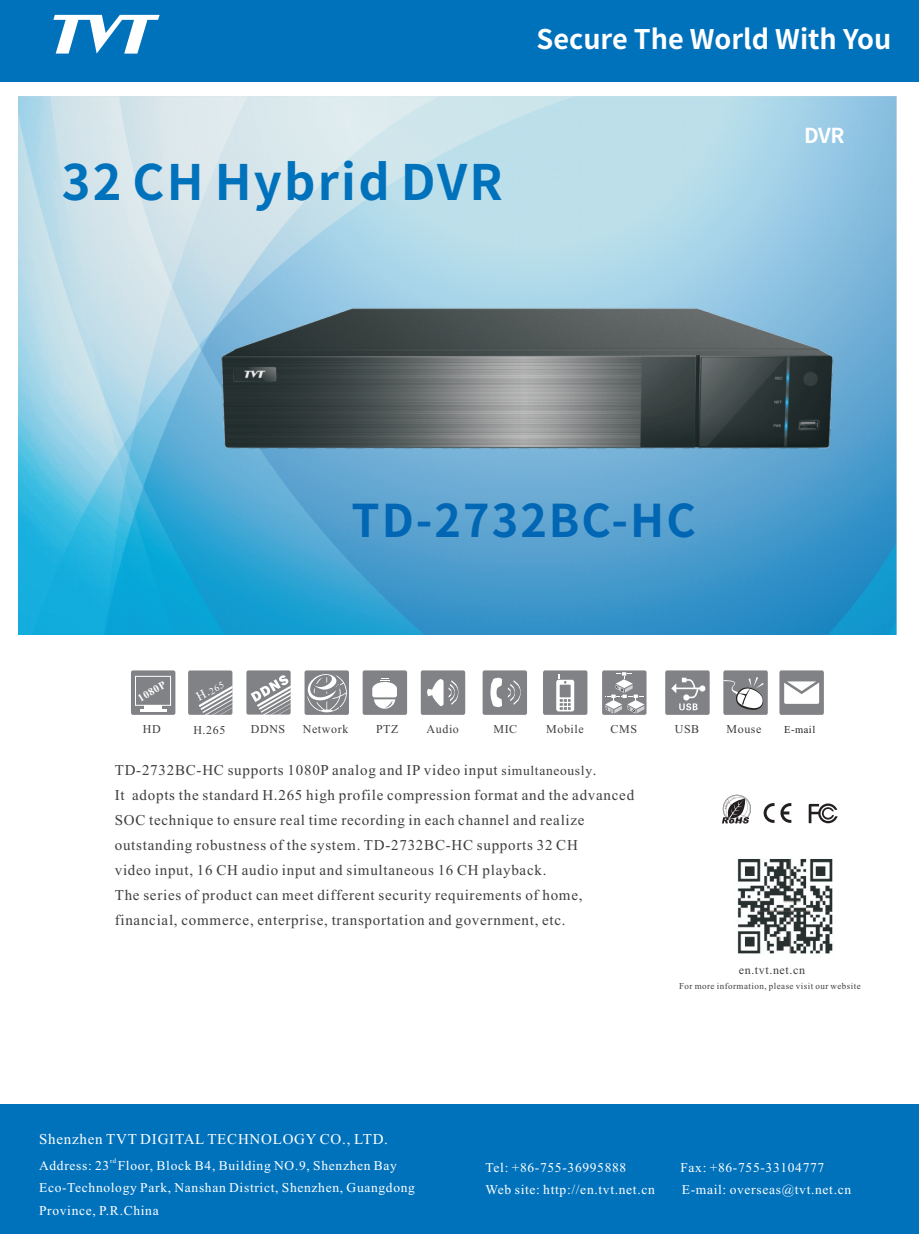
<style>
.page{position:relative;width:919px;height:1238px;background:#fff}
.page>*{position:absolute;margin:0;border:0;box-sizing:border-box;transform-origin:0 0}
.t1{font:700 48.75px "Source Han Sans CN";letter-spacing:.045em;color:#0072bc}
.t2{font:700 45px "Source Han Sans CN";letter-spacing:.045em;color:#0166b3}
.t3{font:700 27px "Source Han Sans CN";color:#fff}
.t4{font:700 20.55px "Source Han Sans CN";color:#fff}
.t5{font:15px/24.9px "Times New Roman";letter-spacing:.05em;color:#3e3e3f}
.t6{font:15px "Times New Roman";letter-spacing:.05em;color:#fff}
.t7{font:13.5px/22.5px "Times New Roman";letter-spacing:.05em;color:#fff}
.t8{font:13.5px "Times New Roman";letter-spacing:.05em;color:#3e3e3f}
.t9{font:12px "Times New Roman";letter-spacing:.05em;color:#3e3e3f}
.t10{font:700 10.8px "Times New Roman";color:#fff}
.t11{font:10.5px "Times New Roman";color:#231f20}
.t12{font:9.75px "Times New Roman";color:#fff}
.t13{font:9px "Times New Roman";letter-spacing:.05em;color:#3e3e3f}
.t14{font:6.75px "Times New Roman";color:#fff}
.s1{font-size:12.9px}
</style>
<div class="page">
<svg style="left:722px;top:794px;width:29px;height:29px"></svg>
<svg style="left:808px;top:803px;width:29px;height:20px"></svg>
<svg style="left:763px;top:803px;width:28px;height:19px"></svg>
<div style="left:0;top:0;width:918px;height:81px;background:#0072bc"></div>
<div style="left:0;top:1104px;width:918px;height:129px;background:#0072bc"></div>
<svg style="left:53px;top:15px;width:107px;height:39px"></svg>
<img style="left:737px;top:859px;width:96px;height:95px">
<img style="left:19px;top:97px;width:877px;height:537px">
<img style="left:160px;top:216px;width:721px;height:300px">
<div style="left:543px;top:670px;width:44px;height:44px;background:#808285;border-radius:2px"></div>
<svg style="left:556px;top:679px;width:18px;height:32px"></svg>
<div style="left:559px;top:684px;width:11px;height:13px;background:#808285"></div>
<svg style="left:559px;top:698px;width:11px;height:12px"></svg>
<svg style="left:558px;top:674px;width:8px;height:9px"></svg>
<div style="left:482px;top:670px;width:45px;height:44px;background:#808285;border-radius:2px"></div>
<svg style="left:490px;top:678px;width:30px;height:29px"></svg>
<div style="left:602px;top:670px;width:44px;height:44px;background:#808285;border-radius:2px"></div>
<svg style="left:605px;top:672px;width:39px;height:41px"></svg>
<div style="left:665px;top:670px;width:44px;height:44px;background:#808285;border-radius:2px"></div>
<svg style="left:671px;top:677px;width:34px;height:33px"></svg>
<div style="left:723px;top:670px;width:44px;height:44px;background:#808285;border-radius:2px"></div>
<svg style="left:723px;top:677px;width:41px;height:33px"></svg>
<div style="left:304px;top:670px;width:45px;height:44px;background:#808285;border-radius:2px"></div>
<svg style="left:304px;top:671px;width:43px;height:41px"></svg>
<div style="left:246px;top:670px;width:44px;height:44px;background:#808285;border-radius:2px"></div>
<svg style="left:250px;top:675px;width:41px;height:39px"></svg>
<div style="left:421px;top:670px;width:44px;height:44px;background:#808285;border-radius:2px"></div>
<svg style="left:427px;top:679px;width:31px;height:27px"></svg>
<div style="left:362px;top:670px;width:45px;height:44px;background:#808285;border-radius:2px"></div>
<svg style="left:372px;top:678px;width:25px;height:30px"></svg>
<div style="left:131px;top:670px;width:44px;height:44px;background:#808285;border-radius:2px"></div>
<div style="left:135px;top:676px;width:36px;height:29px;border:1px solid #fff"></div>
<hr style="left:144px;top:705px;width:17px;height:3px;background:#fff">
<hr style="left:140px;top:709px;width:26px;height:3px;background:#fff">
<div style="left:779px;top:670px;width:44px;height:44px;background:#808285;border-radius:2px"></div>
<svg style="left:784px;top:681px;width:35px;height:22px"></svg>
<div style="left:188px;top:670px;width:44px;height:44px;background:#808285;border-radius:2px"></div>
<svg style="left:198px;top:685px;width:35px;height:30px"></svg>
<h3 class="t3" style="left:536px;top:25px;width:356px">Secure The World With You</h3>
<h1 class="t1" style="left:62px;top:157px;width:442px">32 CH Hybrid DVR</h1>
<h3 class="t4" style="left:804px;top:125px;width:42px">DVR</h3>
<p class="t10" style="left:137px;top:695px;width:32px;rotate:-30deg">1080P</p>
<p class="t12" style="left:196px;top:695px;width:31px;rotate:-28deg"><span class="s1">H.</span>265</p>
<h2 class="t2" style="left:351px;top:497px;width:346px">TD-2732BC-HC</h2>
<p class="t9" style="left:143px;top:724px;width:19px">HD</p>
<p class="t9" style="left:251px;top:725px;width:36px">DDNS</p>
<p class="t9" style="left:303px;top:724px;width:47px">Network</p>
<p class="t9" style="left:376px;top:724px;width:24px">PTZ</p>
<p class="t9" style="left:426px;top:724px;width:34px">Audio</p>
<p class="t9" style="left:493px;top:724px;width:25px">MIC</p>
<p class="t9" style="left:546px;top:724px;width:39px">Mobile</p>
<p class="t9" style="left:610px;top:724px;width:28px">CMS</p>
<p class="t9" style="left:674px;top:724px;width:26px">USB</p>
<p class="t9" style="left:726px;top:724px;width:37px">Mouse</p>
<p class="t11" style="left:784px;top:725px;width:33px">E-mail</p>
<p class="t9" style="left:193px;top:725px;width:34px">H.265</p>
<p class="t5" style="left:115px;top:759px;width:384px">TD-2732BC-HC supports 1080P analog and IP video input</p>
<p class="t8" style="left:501px;top:765px;width:92px">simultaneously</p>
<p class="t5" style="left:115px;top:759px;width:521px;text-indent:478px">.<br>It adopts the standard H.265 high profile compression format and the advanced SOC technique to ensure real time recording in each channel and realize outstanding robustness of the system. TD-2732BC-HC supports 32 CH<br>video input, 16 CH audio input and simultaneous 16 CH playback.<br>The series of product can meet different security requirements of home, financial, commerce, enterprise, transportation and government, etc.</p>
<p class="t9" style="left:738px;top:965px;width:68px">en.tvt.net.cn</p>
<p class="t13" style="left:679px;top:983px;width:183px">For more information, please visit our website</p>
<p class="t6" style="left:39px;top:1133px;width:350px">Shenzhen TVT DIGITAL TECHNOLOGY CO., LTD.</p>
<p class="t14" style="left:110px;top:1158px;width:7px">rd</p>
<p class="t7" style="left:39px;top:1155px;width:377px">Address: 23 Floor, Block B4, Building NO.9, Shenzhen Bay<br>Eco-Technology Park, Nanshan District, Shenzhen, Guangdong<br>Province, P.R.China</p>
<p class="t7" style="left:485px;top:1157px;width:142px">Tel: +86-755-36995888</p>
<p class="t7" style="left:680px;top:1157px;width:145px">Fax: +86-755-33104777</p>
<p class="t7" style="left:485px;top:1179px;width:171px">Web site: http://en.tvt.net.cn</p>
<p class="t7" style="left:681px;top:1179px;width:171px">E-mail: overseas@tvt.net.cn</p>
</div>
